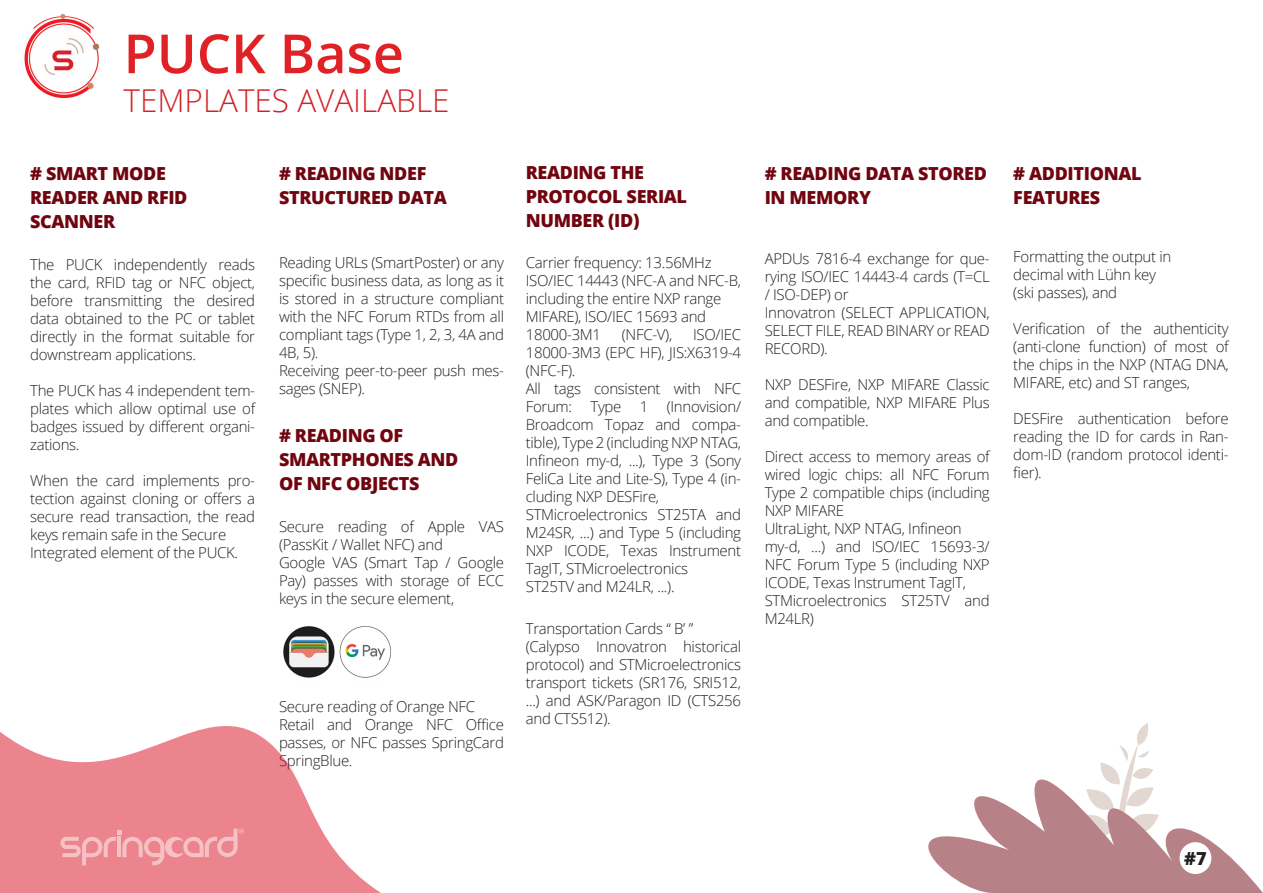
<style>
.page{position:relative;width:1263px;height:893px;background:#fff}
.page>*{position:absolute;margin:0;border:0;box-sizing:border-box;transform-origin:0 0}
.t1{font:600 54px "Open Sans";color:#e02226}
.t2{font:300 31.5px "Open Sans";color:#d1232a}
.t3{font:800 18px/24px "Open Sans";letter-spacing:-.02em;color:#70050f}
.t4{font:800 18px "Open Sans";color:#231f20}
.t5{font:300 15px/18px "Open Sans";letter-spacing:-.02em;color:#231f20;text-align:justify}
</style>
<div class="page">
<img style="left:283px;top:626px;width:108px;height:52px">
<img style="left:24px;top:14px;width:75px;height:85px">
<svg style="left:0;top:726px;width:381px;height:167px;fill:#ec848d"></svg>
<svg style="left:928px;top:723px;width:335px;height:170px"></svg>
<svg style="left:60px;top:829px;width:184px;height:36px"></svg>
<div style="left:1180px;top:843px;width:30px;height:30px;background:#fff;border-radius:50%"></div>
<div style="left:1179px;top:842px;width:32px;height:32px;border:2px solid #fff;border-radius:50%"></div>
<p class="t1" style="left:123px;top:17px;width:282px">PUCK Base</p>
<p class="t2" style="left:123px;top:79px;width:328px">TEMPLATES AVAILABLE</p>
<p class="t3" style="left:30px;top:160px;width:137px"># SMART MODE</p>
<p class="t3" style="left:30px;top:184px;width:159px">READER AND RFID</p>
<p class="t3" style="left:30px;top:208px;width:87px">SCANNER</p>
<p class="t5" style="left:30px;top:255px;width:227px">The PUCK independently reads the card, RFID tag or NFC object, before transmitting the desired data obtained to the PC or tablet directly in the format suitable for downstream applications.</p>
<p class="t5" style="left:30px;top:381px;width:227px">The PUCK has 4 independent tem&shy;plates which allow optimal use of badges issued by different organi&shy;zations.</p>
<p class="t5" style="left:30px;top:471px;width:227px">When the card implements pro&shy;tection against cloning or offers a secure read transaction, the read keys remain safe in the Secure</p>
<p class="t5" style="left:30px;top:543px;width:210px">Integrated element of the PUCK.</p>
<p class="t3" style="left:279px;top:160px;width:149px"># READING NDEF</p>
<p class="t3" style="left:279px;top:184px;width:169px">STRUCTURED DATA</p>
<p class="t5" style="left:279px;top:253px;width:227px">Reading URLs (SmartPoster) or any specific business data, as long as it is stored in a structure compliant with the NFC Forum RTDs from all compliant tags (Type 1, 2, 3, 4A and 4B, 5).</p>
<p class="t5" style="left:279px;top:361px;width:227px">Receiving peer-to-peer push mes&shy;sages (SNEP).</p>
<p class="t3" style="left:279px;top:423px;width:126px"># READING OF</p>
<p class="t3" style="left:279px;top:447px;width:181px">SMARTPHONES AND</p>
<p class="t3" style="left:279px;top:471px;width:142px">OF NFC OBJECTS</p>
<p class="t5" style="left:279px;top:517px;width:227px">Secure reading of Apple VAS (PassKit / Wallet NFC) and</p>
<p class="t5" style="left:279px;top:553px;width:227px">Google VAS (Smart Tap / Google Pay) passes with storage of ECC keys in the secure element,</p>
<p class="t5" style="left:279px;top:697px;width:198px">Secure reading of Orange NFC</p>
<p class="t5" style="left:279px;top:715px;width:227px">Retail and Orange NFC Office passes, or NFC passes SpringCard SpringBlue.</p>
<p class="t3" style="left:526px;top:160px;width:120px">READING THE</p>
<p class="t3" style="left:526px;top:184px;width:163px">PROTOCOL SERIAL</p>
<p class="t3" style="left:526px;top:208px;width:115px">NUMBER (ID)</p>
<p class="t5" style="left:526px;top:253px;width:187px">Carrier frequency: 13.56MHz</p>
<p class="t5" style="left:526px;top:271px;width:217px">ISO/IEC 14443 (NFC-A and NFC-B, including the entire NXP range</p>
<p class="t5" style="left:526px;top:307px;width:182px">MIFARE), ISO/IEC 15693 and</p>
<p class="t5" style="left:526px;top:325px;width:77px">18000-3M1</p>
<p class="t5" style="left:622px;top:325px;width:52px">(NFC-V),</p>
<p class="t5" style="left:526px;top:325px;width:217px;text-indent:167px">ISO/IEC 18000-3M3 (EPC HF), JIS:X6319-4 (NFC-F).</p>
<p class="t5" style="left:526px;top:379px;width:217px">All tags consistent with NFC Forum: Type 1 (Innovision/ Broadcom Topaz and compa&shy;tible), Type 2 (including NXP NTAG,</p>
<p class="t5" style="left:526px;top:451px;width:217px">Infineon my-d, ...), Type 3 (Sony FeliCa Lite and Lite-S), Type 4 (in&shy;cluding NXP DESFire,</p>
<p class="t5" style="left:526px;top:505px;width:217px">STMicroelectronics ST25TA and M24SR, ...) and Type 5 (including NXP ICODE, Texas Instrument TagIT, STMicroelectronics</p>
<p class="t5" style="left:526px;top:577px;width:150px">ST25TV and M24LR, ...).</p>
<p class="t5" style="left:526px;top:619px;width:169px">Transportation Cards “ B’ ”</p>
<p class="t5" style="left:526px;top:637px;width:217px">(Calypso Innovatron historical protocol) and STMicroelectronics transport tickets (SR176, SRI512, ...) and ASK/Paragon ID (CTS256 and CTS512).</p>
<p class="t3" style="left:765px;top:160px;width:224px"># READING DATA STORED<br>IN MEMORY</p>
<p class="t5" style="left:765px;top:249px;width:227px">APDUs 7816-4 exchange for que&shy;rying ISO/IEC 14443-4 cards (T=CL / ISO-DEP) or</p>
<p class="t5" style="left:765px;top:303px;width:227px">Innovatron (SELECT APPLICATION, SELECT FILE, READ BINARY or READ RECORD).</p>
<p class="t5" style="left:765px;top:375px;width:227px">NXP DESFire, NXP MIFARE Classic and compatible, NXP MIFARE Plus and compatible.</p>
<p class="t5" style="left:765px;top:447px;width:227px">Direct access to memory areas of wired logic chips: all NFC Forum Type 2 compatible chips (including NXP MIFARE</p>
<p class="t5" style="left:765px;top:519px;width:198px">UltraLight, NXP NTAG, Infineon</p>
<p class="t5" style="left:765px;top:537px;width:227px">my-d, ...) and ISO/IEC 15693-3/ NFC Forum Type 5 (including NXP ICODE, Texas Instrument TagIT,</p>
<p class="t5" style="left:765px;top:591px;width:227px">STMicroelectronics ST25TV and<br>M24LR)</p>
<p class="t3" style="left:1013px;top:160px;width:130px"># ADDITIONAL</p>
<p class="t3" style="left:1013px;top:184px;width:88px">FEATURES</p>
<p class="t5" style="left:1013px;top:247px;width:160px">Formatting the output in</p>
<p class="t5" style="left:1013px;top:265px;width:144px">decimal with Lühn key</p>
<p class="t5" style="left:1013px;top:283px;width:105px">(ski passes), and</p>
<p class="t5" style="left:1013px;top:319px;width:217px">Verification of the authenticity (anti-clone function) of most of the chips in the NXP (NTAG DNA, MIFARE, etc) and ST ranges,</p>
<p class="t5" style="left:1013px;top:409px;width:217px">DESFire authentication before reading the ID for cards in Ran&shy;dom-ID (random protocol identi&shy;fier).</p>
<p class="t4" style="left:1184px;top:845px;width:24px">#7</p>
</div>
